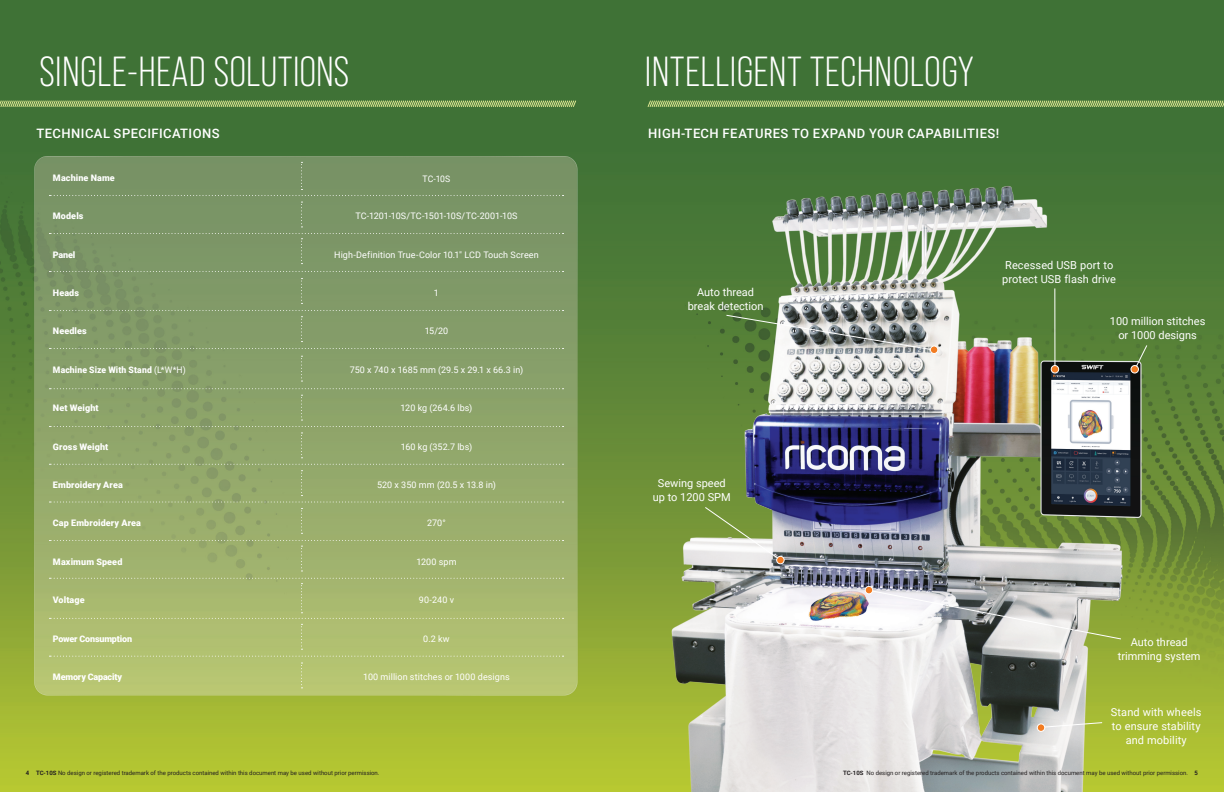
<style>
.page{position:relative;width:1224px;height:792px;background:#fff}
.page>*{position:absolute;margin:0;border:0;box-sizing:border-box;transform-origin:0 0}
.t1{font:42px "Bebas Neue Pro";letter-spacing:.01em;color:#fff}
.t2{font:500 13px "Roboto";letter-spacing:.04em;color:#fff}
.Bullet_point_pages{font:11px/14px "Roboto";letter-spacing:.01em;color:#fff;text-align:center}
.Body_text_for_full_photos_pages{font:11px/14px "Roboto";color:#fff;text-align:center}
.Body_Text_for_chart{font:9px "Roboto";letter-spacing:.01em;color:#fff}
.t3{font:900 9px "Roboto";letter-spacing:.01em;color:#fff}
.t4{font:900 9px "Roboto";letter-spacing:-.02em;color:#fff}
.t5{font:900 9px "Roboto";letter-spacing:.01em;color:#fff;scale:.96 1}
.Body_Text_for_chart-2{font:9px "Roboto";letter-spacing:.01em;color:#fff;scale:.96 1}
.t6{font:6px "Roboto";color:#231f20}
.t7{font:700 6px "Roboto";color:#231f20}
.s1{font-weight:400}
.s2{font-weight:700}
</style>
<div class="page">
<img style="left:0;top:0;width:1224px;height:792px">
<img style="left:648px;top:170px;width:576px;height:622px">
<svg style="left:0;top:100px;width:576px;height:8px;background:#82a35d"></svg>
<svg style="left:301px;top:202px;width:2px;height:25px"></svg>
<svg style="left:301px;top:278px;width:2px;height:26px"></svg>
<svg style="left:301px;top:356px;width:2px;height:26px"></svg>
<svg style="left:301px;top:663px;width:2px;height:25px"></svg>
<div style="left:49px;top:162px;width:515px;height:34px;background:#789265"></div>
<div style="left:49px;top:233px;width:515px;height:31px;background:#7d9767"></div>
<svg style="left:49px;top:271px;width:515px;height:1px"></svg>
<div style="left:49px;top:310px;width:515px;height:32px;background:#849c69"></div>
<svg style="left:49px;top:348px;width:515px;height:1px"></svg>
<svg style="left:49px;top:388px;width:515px;height:1px"></svg>
<div style="left:49px;top:395px;width:515px;height:63px;background:#8ea56a"></div>
<div style="left:49px;top:464px;width:515px;height:32px;background:#96aa6b"></div>
<div style="left:49px;top:502px;width:515px;height:32px;background:#9aad6d"></div>
<div style="left:49px;top:540px;width:515px;height:31px;background:#9fb16d"></div>
<svg style="left:49px;top:578px;width:515px;height:72px;background:#abbb70"></svg>
<svg style="left:49px;top:656px;width:515px;height:1px"></svg>
<svg style="left:647px;top:100px;width:577px;height:8px;background:#81a35d"></svg>
<svg style="left:725px;top:314px;width:210px;height:37px;background:#879383"></svg>
<svg style="left:704px;top:506px;width:78px;height:55px"></svg>
<div style="left:777px;top:556px;width:7px;height:8px;background:#f27c22;border-radius:50%"></div>
<div style="left:776px;top:556px;width:9px;height:8px;border:1px solid #fff;border-radius:50%"></div>
<svg style="left:868px;top:589px;width:254px;height:51px"></svg>
<div style="left:1131px;top:366px;width:7px;height:7px;background:#f27c22;border-radius:50%"></div>
<div style="left:1130px;top:365px;width:9px;height:9px;border:1px solid #fff;border-radius:50%"></div>
<svg style="left:1135px;top:344px;width:13px;height:24px"></svg>
<hr style="left:1054px;top:288px;width:1px;height:81px;background:#fff">
<svg style="left:1051px;top:365px;width:8px;height:9px"></svg>
<div style="left:865px;top:586px;width:8px;height:8px;background:#f27c22;border-radius:50%"></div>
<div style="left:865px;top:586px;width:8px;height:8px;border:1px solid #fff;border-radius:50%"></div>
<div style="left:930px;top:346px;width:8px;height:8px;background:#f27c22;border-radius:50%"></div>
<div style="left:930px;top:346px;width:8px;height:8px;border:1px solid #fff;border-radius:50%"></div>
<svg style="left:1037px;top:722px;width:66px;height:7px"></svg>
<div style="left:1037px;top:724px;width:8px;height:7px;background:#f27c22;border-radius:50%"></div>
<div style="left:1037px;top:723px;width:8px;height:9px;border:1px solid #fff;border-radius:50%"></div>
<p class="t1" style="left:39px;top:48px;width:311px">SINGLE-HEAD SOLUTIONS</p>
<p class="t1" style="left:645px;top:48px;width:331px">INTELLIGENT TECHNOLOGY</p>
<p class="t2" style="left:36px;top:124px;width:185px">TECHNICAL SPECIFICATIONS</p>
<p class="t2" style="left:648px;top:124px;width:353px">HIGH-TECH FEATURES TO EXPAND YOUR CAPABILITIES!</p>
<p class="t3" style="left:53px;top:171px;width:63px">Machine Name</p>
<p class="Body_Text_for_chart-2" style="left:423px;top:172px;width:31px">TC-10S</p>
<p class="t3" style="left:53px;top:210px;width:32px">Models</p>
<p class="Body_Text_for_chart" style="left:355px;top:210px;width:164px">TC-1201-10S/TC-1501-10S/TC-2001-10S</p>
<p class="t3" style="left:53px;top:248px;width:24px">Panel</p>
<p class="Body_Text_for_chart" style="left:334px;top:248px;width:206px">High-Definition True-Color 10.1" LCD Touch Screen</p>
<p class="t3" style="left:53px;top:287px;width:28px">Heads</p>
<p class="Body_Text_for_chart" style="left:434px;top:287px;width:7px">1</p>
<p class="t3" style="left:53px;top:325px;width:35px">Needles</p>
<p class="Body_Text_for_chart" style="left:425px;top:325px;width:25px">15/20</p>
<p class="t5" style="left:53px;top:363px;width:140px">Machine Size With Stand <span class="s1">(L*W*H)</span></p>
<p class="Body_Text_for_chart" style="left:350px;top:363px;width:175px">750 x 740 x 1685 mm (29.5 x 29.1 x 66.3 in)</p>
<p class="t3" style="left:53px;top:402px;width:47px">Net Weight</p>
<p class="Body_Text_for_chart" style="left:401px;top:402px;width:73px">120 kg (264.6 lbs)</p>
<p class="t3" style="left:53px;top:440px;width:57px">Gross Weight</p>
<p class="Body_Text_for_chart" style="left:401px;top:440px;width:73px">160 kg (352.7 lbs)</p>
<p class="t3" style="left:53px;top:479px;width:71px">Embroidery Area</p>
<p class="Body_Text_for_chart" style="left:377px;top:479px;width:120px">520 x 350 mm (20.5 x 13.8 in)</p>
<p class="t3" style="left:53px;top:517px;width:90px">Cap Embroidery Area</p>
<p class="Body_Text_for_chart" style="left:427px;top:517px;width:20px">270°</p>
<p class="t3" style="left:53px;top:555px;width:71px">Maximum Speed</p>
<p class="Body_Text_for_chart" style="left:416px;top:555px;width:42px">1200 spm</p>
<p class="t3" style="left:53px;top:594px;width:33px">Voltage</p>
<p class="Body_Text_for_chart" style="left:419px;top:594px;width:37px">90-240 v</p>
<p class="t4" style="left:53px;top:632px;width:81px">Power Consumption</p>
<p class="Body_Text_for_chart" style="left:423px;top:632px;width:28px">0.2 kw</p>
<p class="t4" style="left:53px;top:670px;width:71px">Memory Capacity</p>
<p class="Body_Text_for_chart" style="left:363px;top:670px;width:148px">100 million stitches or 1000 designs</p>
<p class="Body_text_for_full_photos_pages" style="left:688px;top:285px;width:77px">Auto thread break detection</p>
<p class="Bullet_point_pages" style="left:653px;top:476px;width:79px">Sewing speed up to 1200 SPM</p>
<p class="Bullet_point_pages" style="left:1002px;top:258px;width:115px;text-align:left">Recessed USB port to protect USB flash drive</p>
<p class="Body_text_for_full_photos_pages" style="left:1110px;top:313px;width:97px">100 million stitches or 1000 designs</p>
<p class="Body_text_for_full_photos_pages" style="left:1118px;top:634px;width:84px">Auto thread trimming system</p>
<p class="Bullet_point_pages" style="left:1111px;top:704px;width:92px">Stand with wheels to ensure stability and mobility</p>
<p class="t7" style="left:26px;top:768px;width:5px">4</p>
<p class="t6" style="left:36px;top:768px;width:345px"><span class="s2">TC-10S</span> No design or registered trademark of the products contained within this document may be used without prior permission.</p>
<p class="t6" style="left:843px;top:768px;width:347px"><span class="s2">TC-10S</span> No design or registered trademark of the products contained within this document may be used without prior permission.</p>
<p class="t7" style="left:1195px;top:768px;width:5px">5</p>
</div>
